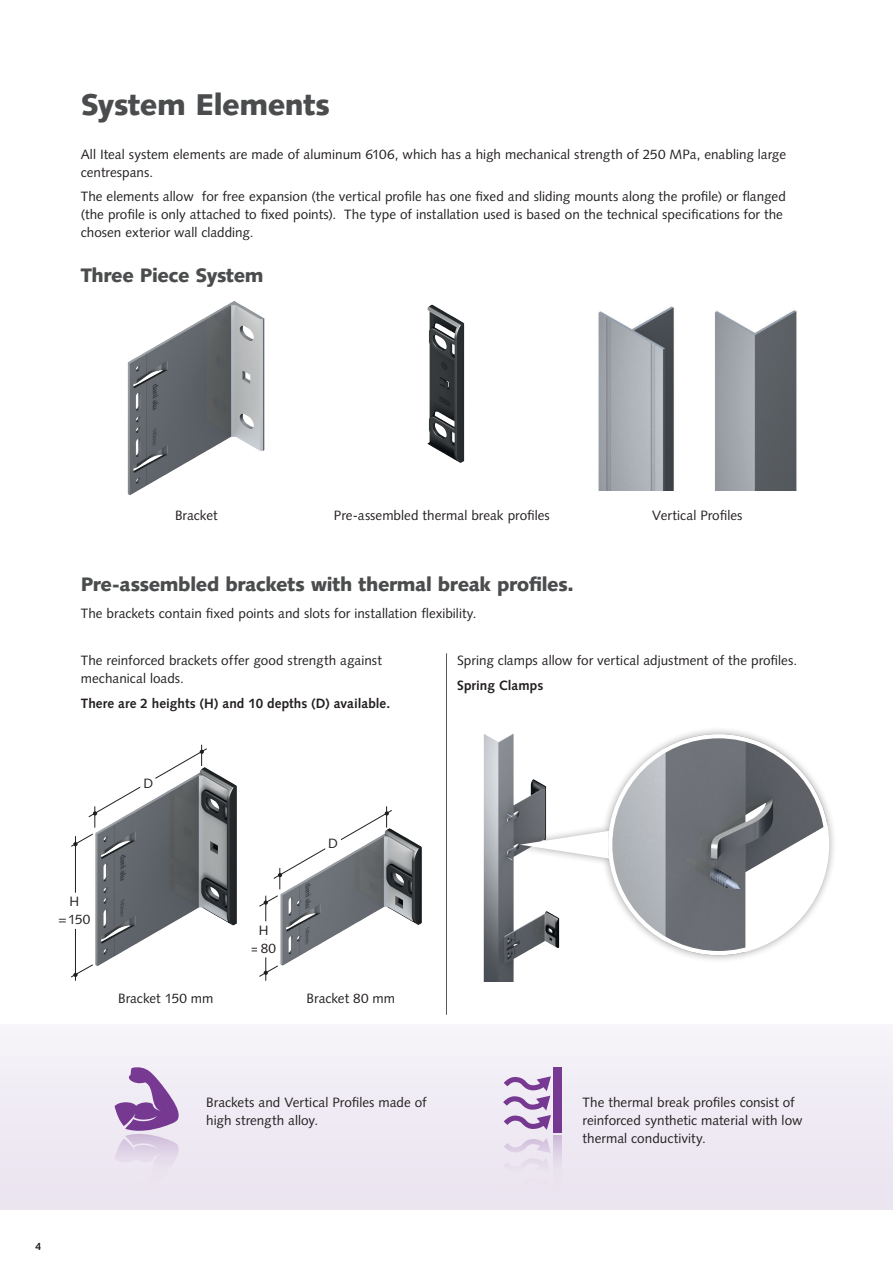
<style>
.page{position:relative;width:893px;height:1263px;background:#fff}
.page>*{position:absolute;margin:0;border:0;box-sizing:border-box;transform-origin:0 0}
.t1{font:900 30px "Syntax LT Std";letter-spacing:-.02em;color:#4b4c4d}
.t2{font:900 19.5px "Syntax LT Std";letter-spacing:-.02em;color:#4b4c4d}
.t3{font:13.5px/18px "Syntax LT Std";color:#231f20}
.t4{font:700 13.5px "Syntax LT Std";letter-spacing:.005em;color:#231f20}
.t5{font:700 10.5px "Syntax LT Std";color:#231f20}
</style>
<div class="page">
<img style="left:483px;top:734px;width:31px;height:248px">
<div style="left:514px;top:726px;width:323px;height:237px;background:#231f20;opacity:.4"></div>
<svg style="left:520px;top:828px;width:89px;height:34px"></svg>
<img style="left:608px;top:734px;width:221px;height:221px;border-radius:111px">
<hr style="left:446px;top:653px;width:1px;height:362px;background:#57585a">
<img style="left:266px;top:829px;width:156px;height:152px">
<img style="left:95px;top:768px;width:142px;height:198px">
<img style="left:598px;top:306px;width:76px;height:184px">
<img style="left:715px;top:310px;width:82px;height:180px">
<img style="left:427px;top:304px;width:38px;height:159px">
<img style="left:127px;top:301px;width:138px;height:195px">
<hr style="left:265px;top:896px;width:1px;height:85px;background:#231f20">
<svg style="left:259px;top:895px;width:19px;height:12px"></svg>
<hr style="left:75px;top:836px;width:1px;height:145px;background:#231f20">
<svg style="left:71px;top:964px;width:22px;height:13px"></svg>
<svg style="left:259px;top:917px;width:25px;height:60px"></svg>
<svg style="left:75px;top:888px;width:24px;height:53px"></svg>
<svg style="left:273px;top:806px;width:119px;height:83px"></svg>
<svg style="left:71px;top:745px;width:136px;height:102px"></svg>
<div style="left:0;top:1025px;width:893px;height:185px;background:#efeaf3"></div>
<h1 class="t1" style="left:81px;top:87px;width:251px">System Elements</h1>
<p class="t3" style="left:81px;top:145px;width:707px">All Iteal system elements are made of aluminum 6106, which has a high mechanical strength of 250 MPa, enabling large centrespans.</p>
<p class="t3" style="left:81px;top:188px;width:707px">The elements allow for free expansion (the vertical profile has one fixed and sliding mounts along the profile) or flanged (the profile is only attached to fixed points). The type of installation used is based on the technical specifications for the chosen exterior wall cladding.</p>
<h2 class="t2" style="left:81px;top:264px;width:184px">Three Piece System</h2>
<p class="t3" style="left:175px;top:507px;width:44px">Bracket</p>
<p class="t3" style="left:334px;top:507px;width:217px">Pre-assembled thermal break profiles</p>
<p class="t3" style="left:652px;top:507px;width:92px">Vertical Profiles</p>
<h2 class="t2" style="left:81px;top:573px;width:495px">Pre-assembled brackets with thermal break profiles.</h2>
<p class="t3" style="left:81px;top:604px;width:397px">The brackets contain fixed points and slots for installation flexibility.</p>
<p class="t3" style="left:81px;top:652px;width:303px">The reinforced brackets offer good strength against mechanical loads.</p>
<p class="t4" style="left:81px;top:695px;width:311px">There are 2 heights (H) and 10 depths (D) available.</p>
<p class="t3" style="left:59px;top:893px;width:33px;text-align:center">H =150</p>
<p class="t3" style="left:143px;top:774px;width:11px">D</p>
<p class="t3" style="left:251px;top:921px;width:27px;text-align:center">H =80</p>
<p class="t3" style="left:328px;top:834px;width:11px">D</p>
<p class="t3" style="left:118px;top:989px;width:97px">Bracket 150 mm</p>
<p class="t3" style="left:307px;top:989px;width:90px">Bracket 80 mm</p>
<p class="t3" style="left:457px;top:652px;width:341px">Spring clamps allow for vertical adjustment of the profiles.</p>
<p class="t4" style="left:457px;top:677px;width:88px">Spring Clamps</p>
<p class="t3" style="left:206px;top:1093px;width:222px">Brackets and Vertical Profiles made of high strength alloy.</p>
<p class="t3" style="left:583px;top:1093px;width:222px">The thermal break profiles consist of reinforced synthetic material with low thermal conductivity.</p>
<p class="t5" style="left:35px;top:1240px;width:7px">4</p>
</div>
